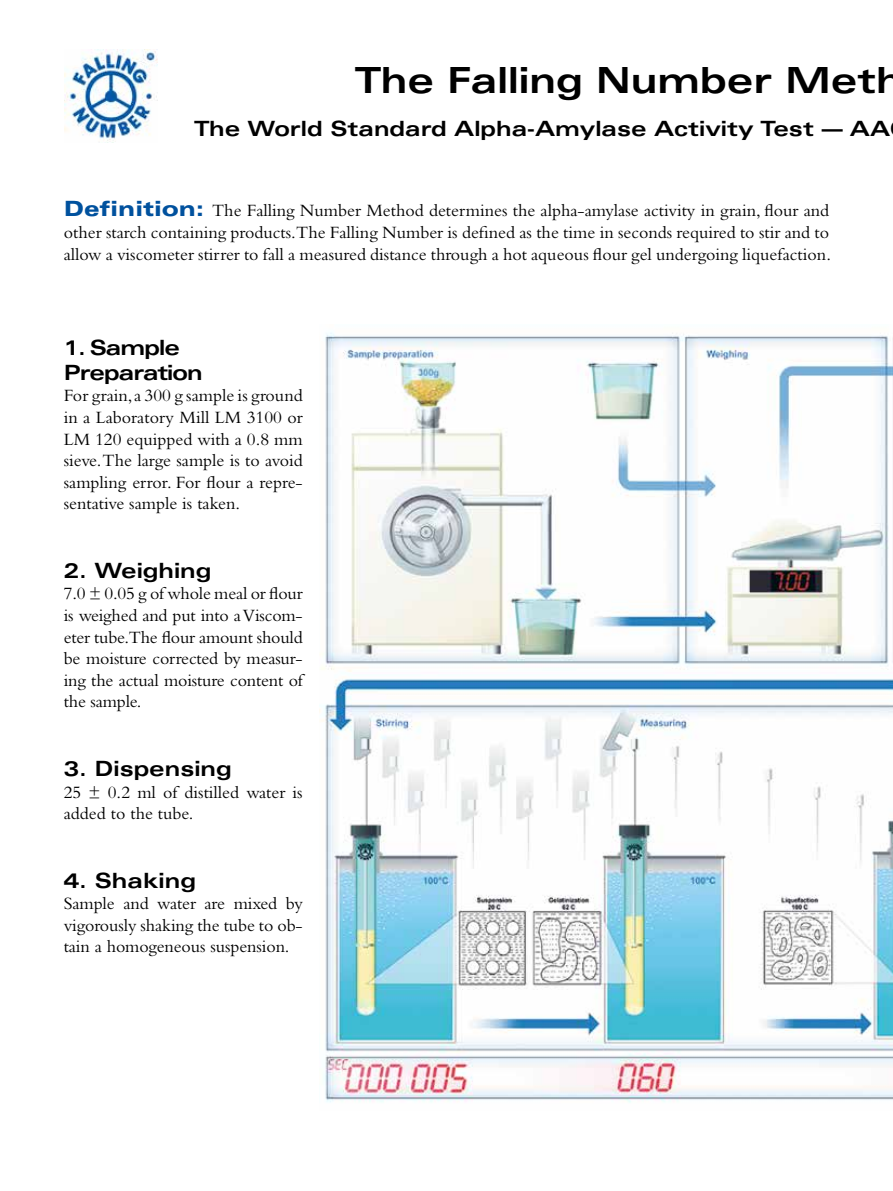
<style>
.page{position:relative;width:893px;height:1191px;background:#fff}
.page>*{position:absolute;margin:0;border:0;box-sizing:border-box;transform-origin:0 0}
.t1{font:700 expanded 36px "Univers";color:#000}
.t2{font:700 expanded 21px "Univers";color:#000}
.t3{font:700 expanded 21px/25.2px "Univers";letter-spacing:-.045em;color:#000}
.t4{font:18px/21.6px "Bembo";color:#000;text-align:justify}
.s1{font-family:"Univers";font-weight:900;font-stretch:expanded;font-size:21px;color:#00519e}
</style>
<div class="page">
<img style="left:321px;top:332px;width:572px;height:771px">
<img style="left:64px;top:50px;width:93px;height:92px">
<h1 class="t1" style="left:355px;top:59px;width:550px">The Falling Number Meth</h1>
<p class="t2" style="left:194px;top:116px;width:698px">The World Standard Alpha-Amylase Activity Test — AA</p>
<p class="t4" style="left:64px;top:200px;width:769px"><span class="s1">Definition:</span> The Falling Number Method determines the alpha-amylase activity in grain, flour and other starch containing products.The Falling Number is defined as the time in seconds required to stir and to allow a viscometer stirrer to fall a measured distance through a hot aqueous flour gel undergoing liquefaction.</p>
<p class="t3" style="left:64px;top:334px;width:140px">1. Sample<br>Preparation</p>
<p class="t4" style="left:64px;top:384px;width:241px">For grain, a 300 g sample is ground in a Laboratory Mill LM 3100 or LM 120 equipped with a 0.8 mm sieve. The large sample is to avoid sampling error. For flour a repre&shy;sentative sample is taken.</p>
<p class="t2" style="left:64px;top:558px;width:149px">2. Weighing</p>
<p class="t4" style="left:64px;top:582px;width:240px">7.0 ± 0.05 g of whole meal or flour is weighed and put into a Viscom&shy;eter tube.The flour amount should be moisture corrected by measur&shy;ing the actual moisture content of the sample.</p>
<p class="t2" style="left:64px;top:756px;width:169px">3. Dispensing</p>
<p class="t4" style="left:64px;top:780px;width:240px">25 ± 0.2 ml of distilled water is added to the tube.</p>
<p class="t2" style="left:64px;top:868px;width:134px">4. Shaking</p>
<p class="t4" style="left:64px;top:892px;width:240px">Sample and water are mixed by vigorously shaking the tube to ob&shy;tain a homogeneous suspension.</p>
</div>
